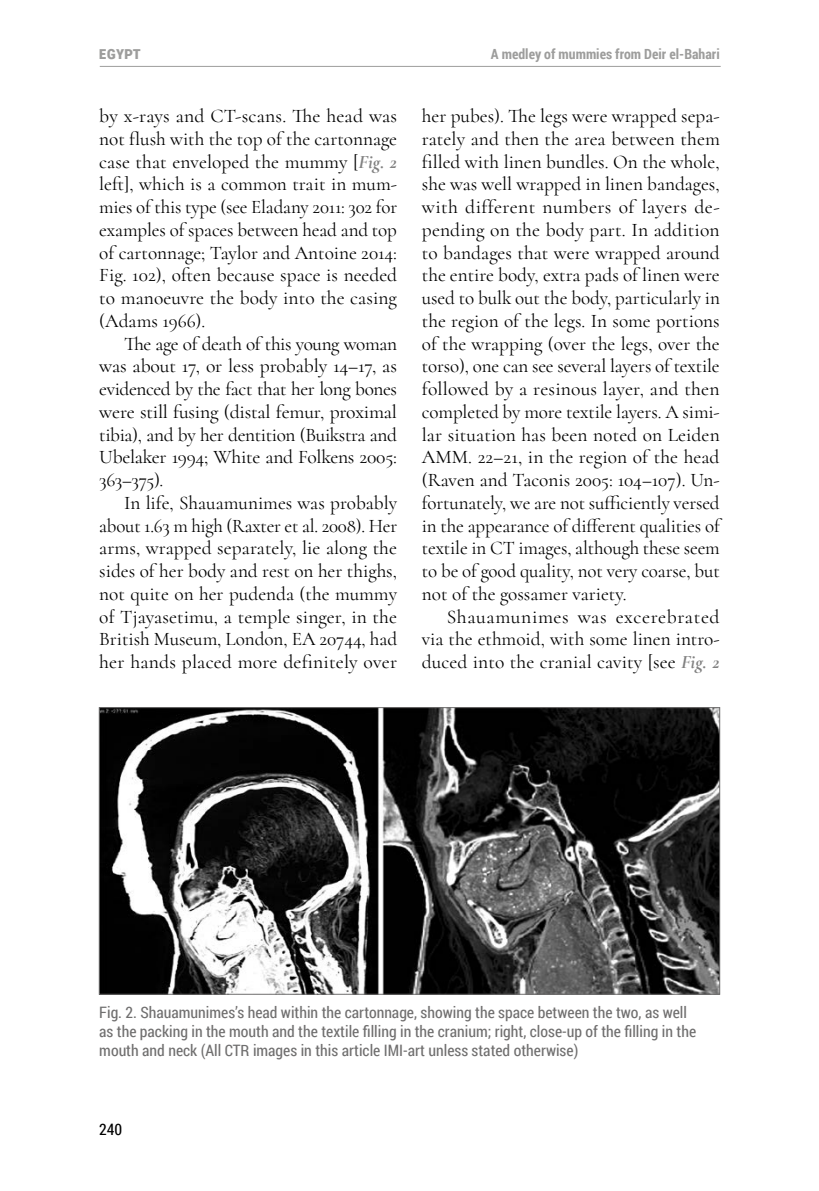
<style>
.page{position:relative;width:819px;height:1191px;background:#fff}
.page>*{position:absolute;margin:0;border:0;box-sizing:border-box;transform-origin:0 0}
.t1{font:19.25px/22.8px "Cormorant";color:#000;text-align:justify}
.t2{font:700 17.5px "Roboto Condensed";color:#9d9d9c}
.t3{font:15.75px/19.2px "Roboto Condensed";color:#706f6f}
.t4{font:15.75px "Roboto Condensed";color:#000}
.t5{font:700 14px "Roboto Condensed";color:#9d9d9c}
.s1{font-weight:700;font-style:italic;color:#818181}
</style>
<div class="page">
<hr style="left:100px;top:66px;width:620px;height:1px;background:#9d9d9c">
<img style="left:101px;top:709px;width:617px;height:283px">
<div style="left:99px;top:707px;width:621px;height:287px;border:1px solid #706f6f"></div>
<p class="t2" style="left:99px;top:40px;width:44px">EGYPT</p>
<p class="t5" style="left:491px;top:44px;width:230px">A medley of mummies from Deir el-Bahari</p>
<p class="t1" style="left:99px;top:104px;width:299px">by x-rays and CT-scans. The head was not flush with the top of the cartonnage case that enveloped the mummy [<span class="s1">Fig. 2 </span>left], which is a common trait in mum&shy;mies of this type (see Eladany 2011: 302 for examples of spaces between head and top of cartonnage; Taylor and Antoine 2014:<br>Fig. 102), often because space is needed to manoeuvre the body into the casing (Adams 1966).</p>
<p class="t1" style="left:99px;top:332px;width:299px;text-indent:25px">The age of death of this young woman was about 17, or less probably 14–17, as evidenced by the fact that her long bones were still fusing (distal femur, proximal tibia), and by her dentition (Buikstra and Ubelaker 1994; White and Folkens 2005:<br>363–375).</p>
<p class="t1" style="left:99px;top:491px;width:299px;text-indent:25px">In life, Shauamunimes was probably about 1.63 m high (Raxter et al. 2008). Her arms, wrapped separately, lie along the sides of her body and rest on her thighs, not quite on her pudenda (the mummy of Tjayasetimu, a temple singer, in the British Museum, London, EA 20744, had her hands placed more definitely over</p>
<p class="t1" style="left:422px;top:104px;width:299px">her pubes). The legs were wrapped sepa&shy;rately and then the area between them filled with linen bundles. On the whole, she was well wrapped in linen bandages, with different numbers of layers de&shy;pending on the body part. In addition to bandages that were wrapped around the entire body, extra pads of linen were used to bulk out the body, particularly in the region of the legs. In some portions of the wrapping (over the legs, over the torso), one can see several layers of textile followed by a resinous layer, and then completed by more textile layers. A simi&shy;lar situation has been noted on Leiden AMM. 22–21, in the region of the head (Raven and Taconis 2005: 104–107). Un&shy;fortunately, we are not sufficiently versed in the appearance of different qualities of textile in CT images, although these seem to be of good quality, not very coarse, but not of the gossamer variety.</p>
<p class="t1" style="left:422px;top:605px;width:299px;text-indent:25px">Shauamunimes was excerebrated via the ethmoid, with some linen intro&shy;duced into the cranial cavity [see <span class="s1">Fig. 2</span></p>
<p class="t3" style="left:99px;top:1002px;width:598px">Fig. 2. Shauamunimes’s head within the cartonnage, showing the space between the two, as well as the packing in the mouth and the textile filling in the cranium; right, close-up of the filling in the mouth and neck (All CTR images in this article IMI-art unless stated otherwise)</p>
<p class="t4" style="left:99px;top:1119px;width:25px">240</p>
</div>
